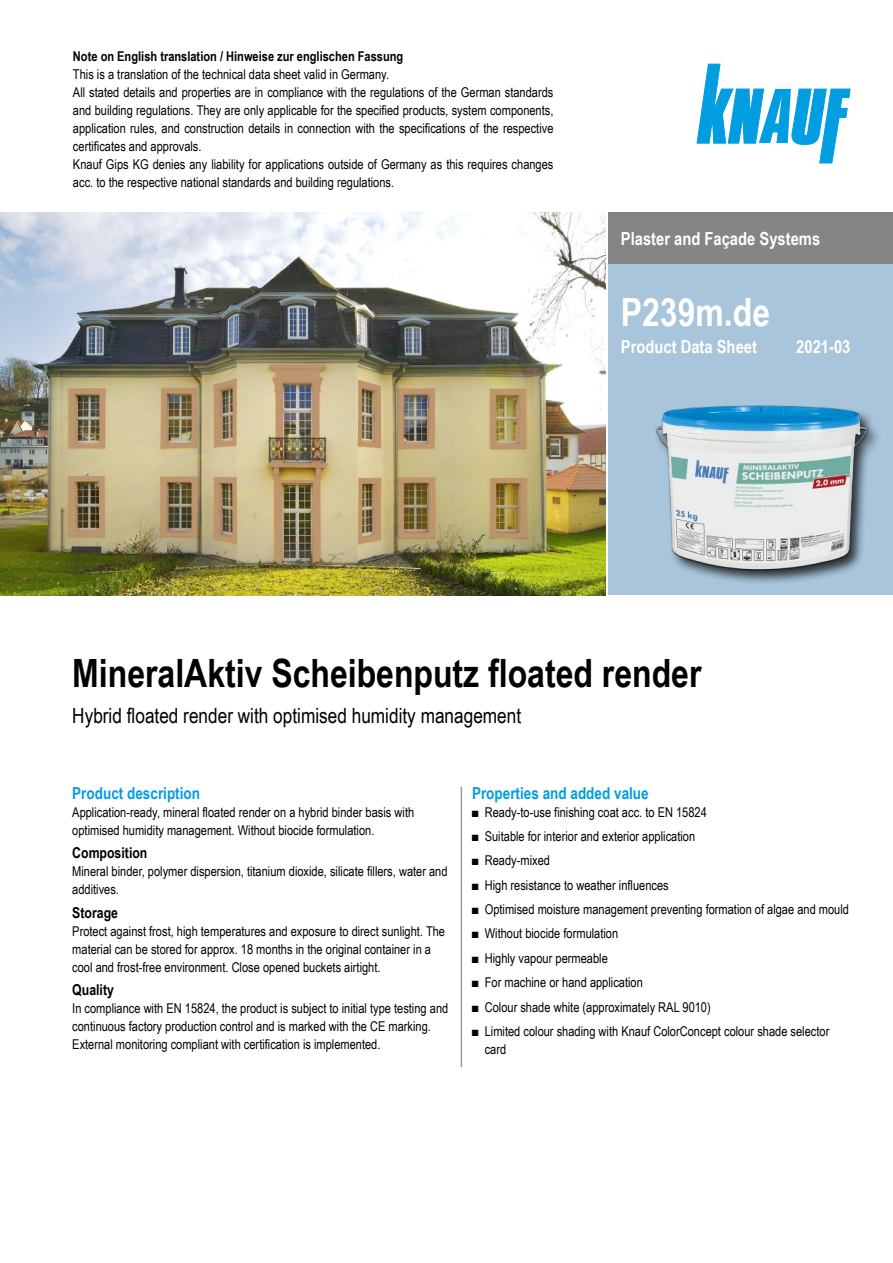
<style>
.page{position:relative;width:893px;height:1263px;background:#fff}
.page>*{position:absolute;margin:0;border:0;box-sizing:border-box;transform-origin:0 0}
.t1{font:700 39px "Arial Narrow";color:#000}
.t2{font:700 39px "Arial Narrow";color:#fff}
.t3{font:21px "Arial Narrow";color:#000}
.Ausgabe_TB{font:700 18px "Arial Narrow";color:#fff}
.Sparte_TB{font:700 18px "Arial Narrow";color:#fff}
.Ue3_11cyan_TB{font:700 16.5px "Arial Narrow";color:#009de0}
.Ue4_10schwarz_TB{font:700 15px "Arial Narrow";color:#000}
._01_Fließtext_dt{font:13.5px/18px "Arial Narrow";color:#000}
.Text_TB{font:13.5px/18px "Arial Narrow";color:#000}
._01_Fließtext_dt-2{font:700 13.5px "Arial Narrow";color:#000}
</style>
<div class="page">
<div style="left:608px;top:213px;width:285px;height:382px;background:#a8c5dc"></div>
<div style="left:608px;top:213px;width:285px;height:51px;background:#858585"></div>
<div style="left:654px;top:403px;width:228px;height:182px;background:#000;opacity:.75"></div>
<img style="left:654px;top:403px;width:219px;height:171px">
<img style="left:0;top:213px;width:606px;height:382px">
<svg style="left:697px;top:64px;width:153px;height:99px"></svg>
<hr style="left:461px;top:787px;width:1px;height:280px;background:#9b9b9b">
<p class="_01_Fließtext_dt-2" style="left:73px;top:46px;width:332px">Note on English translation / Hinweise zur englischen Fassung</p>
<p class="_01_Fließtext_dt" style="left:73px;top:64px;width:318px">This is a translation of the technical data sheet valid in Germany.</p>
<p class="_01_Fließtext_dt" style="left:73px;top:82px;width:482px;text-align:justify">All stated details and properties are in compliance with the regulations of the German standards and building regulations. They are only applicable for the specified products, system components, application rules, and construction details in connection with the specifications of the respective certificates and approvals.</p>
<p class="_01_Fließtext_dt" style="left:73px;top:154px;width:482px">Knauf Gips KG denies any liability for applications outside of Germany as this requires changes acc. to the respective national standards and building regulations.</p>
<p class="Sparte_TB" style="left:621px;top:225px;width:201px">Plaster and Façade Systems</p>
<h1 class="t2" style="left:621px;top:282px;width:151px">P239m.de</h1>
<p class="Ausgabe_TB" style="left:621px;top:333px;width:138px">Product Data Sheet</p>
<p class="Ausgabe_TB" style="left:796px;top:333px;width:56px">2021-03</p>
<h1 class="t1" style="left:72px;top:644px;width:631px">MineralAktiv Scheibenputz floated render</h1>
<h2 class="t3" style="left:72px;top:700px;width:450px">Hybrid floated render with optimised humidity management</h2>
<p class="Ue3_11cyan_TB" style="left:72px;top:780px;width:129px">Product description</p>
<p class="Text_TB" style="left:72px;top:802px;width:343px">Application-ready, mineral floated render on a hybrid binder basis with optimised humidity management. Without biocide formulation.</p>
<p class="Ue4_10schwarz_TB" style="left:72px;top:841px;width:77px">Composition</p>
<p class="Text_TB" style="left:72px;top:862px;width:377px">Mineral binder, polymer dispersion, titanium dioxide, silicate fillers, water and additives.</p>
<p class="Ue4_10schwarz_TB" style="left:72px;top:901px;width:47px">Storage</p>
<p class="Text_TB" style="left:72px;top:921px;width:374px">Protect against frost, high temperatures and exposure to direct sunlight. The material can be stored for approx. 18 months in the original container in a cool and frost-free environment. Close opened buckets airtight.</p>
<p class="Ue4_10schwarz_TB" style="left:72px;top:978px;width:43px">Quality</p>
<p class="Text_TB" style="left:72px;top:999px;width:377px">In compliance with EN 15824, the product is subject to initial type testing and continuous factory production control and is marked with the CE marking.<br>External monitoring compliant with certification is implemented.</p>
<p class="Ue3_11cyan_TB" style="left:472px;top:780px;width:178px">Properties and added value</p>
<p class="_01_Fließtext_dt" style="left:472px;top:802px;width:236px">■ Ready-to-use finishing coat acc. to EN 15824</p>
<p class="_01_Fließtext_dt" style="left:472px;top:827px;width:225px">■ Suitable for interior and exterior application</p>
<p class="_01_Fließtext_dt" style="left:472px;top:851px;width:79px">■ Ready-mixed</p>
<p class="_01_Fließtext_dt" style="left:472px;top:875px;width:198px">■ High resistance to weather influences</p>
<p class="_01_Fließtext_dt" style="left:472px;top:900px;width:379px">■ Optimised moisture management preventing formation of algae and mould</p>
<p class="_01_Fließtext_dt" style="left:472px;top:924px;width:148px">■ Without biocide formulation</p>
<p class="_01_Fließtext_dt" style="left:472px;top:948px;width:137px">■ Highly vapour permeable</p>
<p class="_01_Fließtext_dt" style="left:472px;top:973px;width:172px">■ For machine or hand application</p>
<p class="_01_Fließtext_dt" style="left:472px;top:997px;width:240px">■ Colour shade white (approximately RAL 9010)</p>
<p class="_01_Fließtext_dt" style="left:485px;top:1022px;width:346px;text-indent:-13px">■ Limited colour shading with Knauf ColorConcept colour shade selector card</p>
</div>
